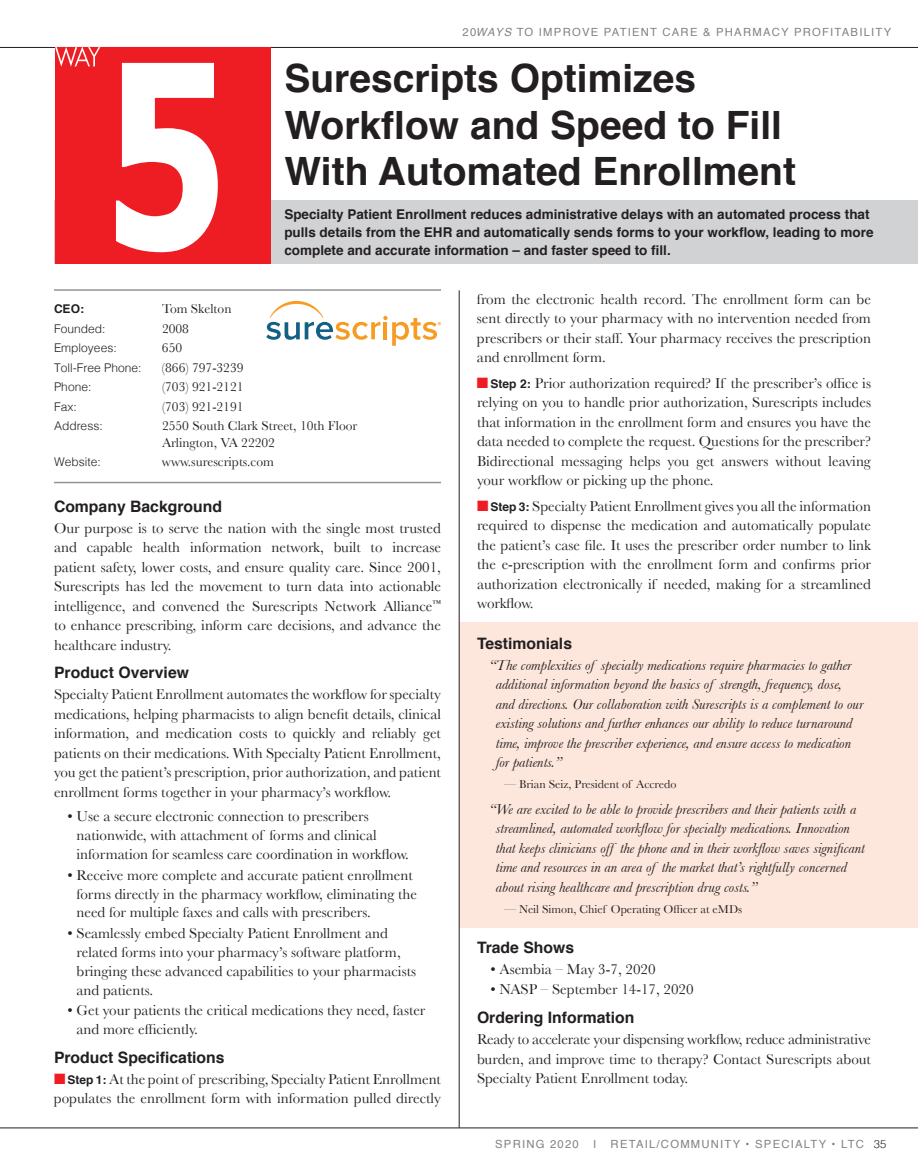
<style>
.page{position:relative;width:918px;height:1175px;background:#fff}
.page>*{position:absolute;margin:0;border:0;box-sizing:border-box;transform-origin:0 0}
.t1{font:700 39px/46.5px "Helvetica";color:#231f20}
.t2{font:700 15.75px "Helvetica";color:#231f20}
.t3{font:15px/19.5px "Baskerville";color:#231f20;text-align:justify}
.t4{font:italic 15px/19.5px "Baskerville";color:#231f20}
.t5{font:700 13.5px/18px "Helvetica";color:#231f20}
.t6{font:13.5px/16.5px "Baskerville";color:#231f20}
.t7{font:12px "Baskerville";color:#231f20}
.t8{font:300 12px "Helvetica";color:#231f20}
.t9{font:700 12px "Helvetica";color:#231f20}
.t10{font:11.25px "Helvetica";letter-spacing:.11em;color:#808285}
.s1{font-style:italic}
.s2{color:#ee1d23}
.s3{font-family:"Helvetica";font-weight:700;font-size:12px}
.s4{font-weight:300;color:#231f20}
</style>
<div class="page">
<hr style="left:0;top:47px;width:918px;height:1px;background:#231f20">
<svg style="left:266px;top:301px;width:175px;height:45px"></svg>
<div style="left:55px;top:200px;width:863px;height:63px;background:#d1d2d4"></div>
<hr style="left:54px;top:482px;width:387px;height:1px;background:#939598">
<div style="left:459px;top:622px;width:459px;height:305px;background:#fde7dc"></div>
<hr style="left:459px;top:290px;width:1px;height:837px;background:#231f20">
<div style="left:55px;top:47px;width:216px;height:216px;background:#ee1d23"></div>
<svg style="left:116px;top:63px;width:102px;height:189px"></svg>
<svg style="left:55px;top:47px;width:45px;height:20px"></svg>
<hr style="left:54px;top:289px;width:387px;height:2px;background:#939598">
<hr style="left:0;top:1127px;width:918px;height:1px;background:#231f20">
<p class="t10" style="left:463px;top:23px;width:430px">20<span class="s1">WAYS</span> TO IMPROVE PATIENT CARE &amp; PHARMACY PROFITABILITY</p>
<h1 class="t1" style="left:284px;top:56px;width:513px">Surescripts Optimizes<br>Workflow and Speed to Fill<br>With Automated Enrollment</h1>
<p class="t5" style="left:284px;top:205px;width:591px">Specialty Patient Enrollment reduces administrative delays with an automated process that pulls details from the EHR and automatically sends forms to your workflow, leading to more complete and accurate information – and faster speed to fill.</p>
<p class="t9" style="left:54px;top:299px;width:31px">CEO:</p>
<p class="t6" style="left:162px;top:300px;width:71px">Tom Skelton</p>
<p class="t8" style="left:54px;top:318px;width:53px">Founded:</p>
<p class="t6" style="left:162px;top:320px;width:28px">2008</p>
<p class="t8" style="left:54px;top:337px;width:64px">Employees:</p>
<p class="t6" style="left:162px;top:339px;width:22px">650</p>
<p class="t8" style="left:54px;top:357px;width:89px">Toll-Free Phone:</p>
<p class="t6" style="left:162px;top:359px;width:83px">(866) 797-3239</p>
<p class="t8" style="left:54px;top:376px;width:39px">Phone:</p>
<p class="t6" style="left:162px;top:378px;width:83px">(703) 921-2121</p>
<p class="t8" style="left:54px;top:396px;width:24px">Fax:</p>
<p class="t6" style="left:162px;top:398px;width:83px">(703) 921-2191</p>
<p class="t8" style="left:54px;top:415px;width:50px">Address:</p>
<p class="t6" style="left:162px;top:417px;width:197px">2550 South Clark Street, 10th Floor<br>Arlington, VA 22202</p>
<p class="t8" style="left:54px;top:451px;width:48px">Website:</p>
<p class="t6" style="left:162px;top:453px;width:113px">www.surescripts.com</p>
<p class="t2" style="left:54px;top:493px;width:170px">Company Background</p>
<p class="t3" style="left:54px;top:518px;width:389px">Our purpose is to serve the nation with the single most trusted and capable health information network, built to increase patient safety, lower costs, and ensure quality care. Since 2001, Surescripts has led the movement to turn data into actionable intelligence, and convened the Surescripts Network Alliance<sup>™ </sup>to enhance prescribing, inform care decisions, and advance the healthcare industry.</p>
<p class="t2" style="left:54px;top:660px;width:137px">Product Overview</p>
<p class="t3" style="left:54px;top:684px;width:389px">Specialty Patient Enrollment automates the workflow for specialty medications, helping pharmacists to align benefit details, clinical information, and medication costs to quickly and reliably get patients on their medications. With Specialty Patient Enrollment, you get the patient’s prescription, prior authorization, and patient enrollment forms together in your pharmacy’s workflow.</p>
<p class="t3" style="left:77px;top:807px;width:334px;line-height:18.8px;text-align:left;text-indent:-9px">• Use a secure electronic connection to prescribers nationwide, with attachment of forms and clinical information for seamless care coordination in workflow.</p>
<p class="t3" style="left:77px;top:865px;width:342px;line-height:18.8px;text-align:left;text-indent:-9px">• Receive more complete and accurate patient enrollment forms directly in the pharmacy workflow, eliminating the need for multiple faxes and calls with prescribers.</p>
<p class="t3" style="left:77px;top:924px;width:341px;line-height:18.8px;text-align:left;text-indent:-9px">• Seamlessly embed Specialty Patient Enrollment and related forms into your pharmacy’s software platform, bringing these advanced capabilities to your pharmacists and patients.</p>
<p class="t3" style="left:77px;top:1001px;width:350px;line-height:18.8px;text-indent:-9px">• Get your patients the critical medications they need, faster and more efficiently.</p>
<p class="t2" style="left:54px;top:1044px;width:172px">Product Specifications</p>
<p class="t3" style="left:54px;top:1069px;width:389px"><span class="s2">■</span> <span class="s3">Step 1:</span> At the point of prescribing, Specialty Patient Enrollment populates the enrollment form with information pulled directly</p>
<p class="t3" style="left:477px;top:289px;width:396px">from the electronic health record. The enrollment form can be sent directly to your pharmacy with no intervention needed from prescribers or their staff. Your pharmacy receives the prescription and enrollment form.</p>
<p class="t3" style="left:477px;top:373px;width:396px"><span class="s2">■</span> <span class="s3">Step 2:</span> Prior authorization required? If the prescriber’s office is relying on you to handle prior authorization, Surescripts includes that information in the enrollment form and ensures you have the data needed to complete the request. Questions for the prescriber?<br>Bidirectional messaging helps you get answers without leaving your workflow or picking up the phone.</p>
<p class="t3" style="left:477px;top:496px;width:396px"><span class="s2">■</span> <span class="s3">Step 3:</span> Specialty Patient Enrollment gives you all the information required to dispense the medication and automatically populate the patient’s case file. It uses the prescriber order number to link the e-prescription with the enrollment form and confirms prior authorization electronically if needed, making for a streamlined workflow.</p>
<p class="t2" style="left:477px;top:630px;width:97px">Testimonials</p>
<p class="t4" style="left:496px;top:655px;width:369px;text-indent:-7px">“The complexities of specialty medications require pharmacies to gather additional information beyond the basics of strength, frequency, dose, and directions. Our collaboration with Surescripts is a complement to our existing solutions and further enhances our ability to reduce turnaround time, improve the prescriber experience, and ensure access to medication for patients.”</p>
<p class="t7" style="left:504px;top:777px;width:174px">— Brian Seiz, President of Accredo</p>
<p class="t4" style="left:496px;top:799px;width:370px;text-indent:-7px">“We are excited to be able to provide prescribers and their patients with a streamlined, automated workflow for specialty medications. Innovation that keeps clinicians off the phone and in their workflow saves significant time and resources in an area of the market that’s rightfully concerned about rising healthcare and prescription drug costs.”</p>
<p class="t7" style="left:504px;top:901px;width:240px">— Neil Simon, Chief Operating Officer at eMDs</p>
<p class="t2" style="left:477px;top:935px;width:99px">Trade Shows</p>
<p class="t3" style="left:490px;top:958px;width:167px">• Asembia – May 3-7, 2020</p>
<p class="t3" style="left:490px;top:979px;width:205px">• NASP – September 14-17, 2020</p>
<p class="t2" style="left:477px;top:1004px;width:159px">Ordering Information</p>
<p class="t3" style="left:477px;top:1029px;width:396px">Ready to accelerate your dispensing workflow, reduce administrative burden, and improve time to therapy? Contact Surescripts about Specialty Patient Enrollment today.</p>
<p class="t10" style="left:495px;top:1135px;width:85px">SPRING 2020</p>
<p class="t10" style="left:593px;top:1135px;width:5px">I</p>
<p class="t10" style="left:611px;top:1135px;width:277px">RETAIL/COMMUNITY • SPECIALTY • LTC <span class="s4">35</span></p>
</div>
